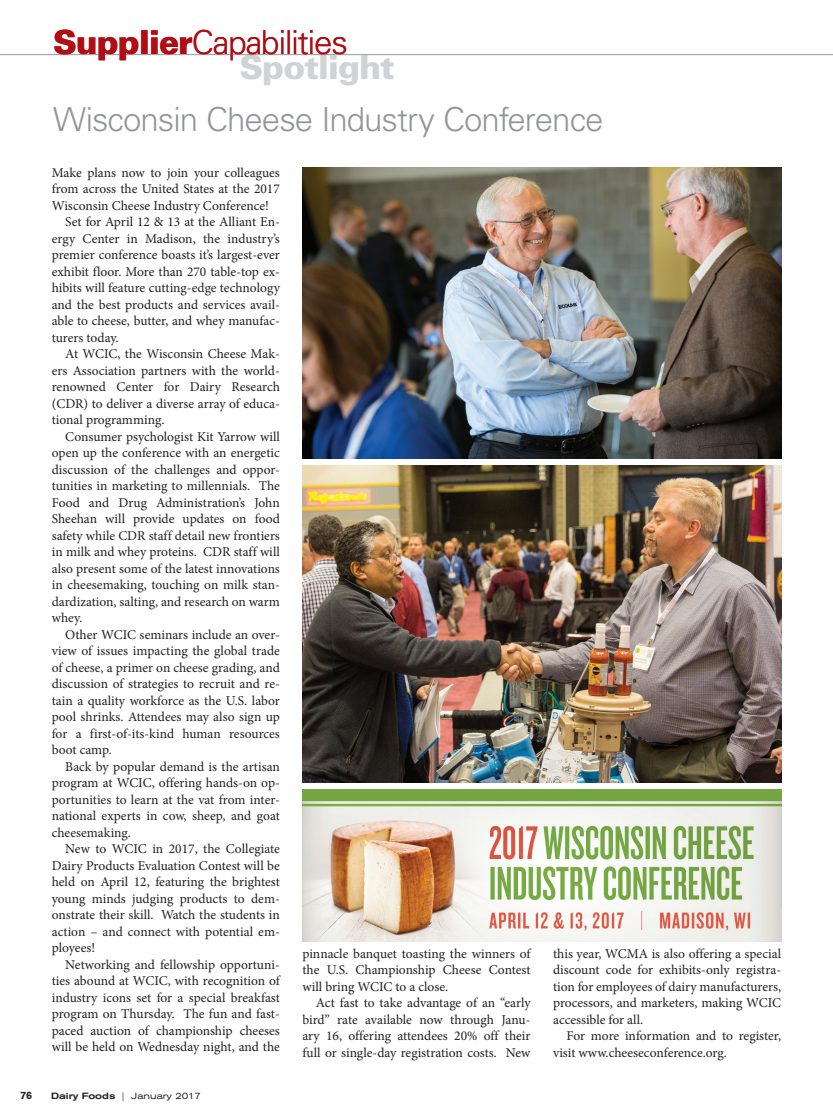
<style>
.page{position:relative;width:833px;height:1116px;background:#fff}
.page>*{position:absolute;margin:0;border:0;box-sizing:border-box;transform-origin:0 0}
.t1{font:300 33px "Univers";letter-spacing:-.03em;color:#939598}
.t2{font:300 33px "Univers";letter-spacing:-.03em;color:#b00d15}
.t3{font:900 33px "Univers";letter-spacing:-.03em;color:#d1d2d4}
.t4{font:13.5px/16.5px "Minion Pro";color:#231f20;text-align:justify}
.t5{font:700 10.5px "Akzidenz Grotesk BE";color:#231f20}
.t6{font:expanded 9px "Akzidenz Grotesk BE";color:#231f20}
.s1{font-weight:900}
.s2{font-weight:500}
</style>
<div class="page">
<hr style="left:0;top:54px;width:832px;height:1px;background:#939598">
<img style="left:302px;top:167px;width:479px;height:291px">
<img style="left:302px;top:465px;width:479px;height:318px">
<img style="left:302px;top:790px;width:479px;height:151px">
<h1 class="t2" style="left:53px;top:23px;width:296px"><span class="s1">Supplier</span>Capabilities</h1>
<h1 class="t3" style="left:239px;top:46px;width:157px">Spotlight</h1>
<h1 class="t1" style="left:53px;top:99px;width:552px">Wisconsin Cheese Industry Conference</h1>
<p class="t4" style="left:52px;top:164px;width:230px">Make plans now to join your colleagues</p>
<p class="t4" style="left:52px;top:181px;width:230px">from across the United States at the 2017</p>
<p class="t4" style="left:52px;top:197px;width:219px">Wisconsin Cheese Industry Conference!</p>
<p class="t4" style="left:65px;top:214px;width:216px">Set for April 12 &amp; 13 at the Alliant En-</p>
<p class="t4" style="left:52px;top:230px;width:229px">ergy Center in Madison, the industry’s</p>
<p class="t4" style="left:52px;top:247px;width:229px">premier conference boasts it’s largest-ever</p>
<p class="t4" style="left:52px;top:263px;width:230px">exhibit floor. More than 270 table-top ex-</p>
<p class="t4" style="left:52px;top:280px;width:230px">hibits will feature cutting-edge technology</p>
<p class="t4" style="left:52px;top:296px;width:230px">and the best products and services avail-</p>
<p class="t4" style="left:52px;top:313px;width:230px">able to cheese, butter, and whey manufac-</p>
<p class="t4" style="left:52px;top:329px;width:68px">turers today.</p>
<p class="t4" style="left:65px;top:346px;width:216px">At WCIC, the Wisconsin Cheese Mak-</p>
<p class="t4" style="left:52px;top:362px;width:230px">ers Association partners with the world-</p>
<p class="t4" style="left:52px;top:379px;width:229px">renowned Center for Dairy Research</p>
<p class="t4" style="left:52px;top:395px;width:230px">(CDR) to deliver a diverse array of educa-</p>
<p class="t4" style="left:52px;top:412px;width:114px">tional programming.</p>
<p class="t4" style="left:65px;top:428px;width:216px">Consumer psychologist Kit Yarrow will</p>
<p class="t4" style="left:52px;top:445px;width:229px">open up the conference with an energetic</p>
<p class="t4" style="left:52px;top:461px;width:230px">discussion of the challenges and oppor-</p>
<p class="t4" style="left:52px;top:478px;width:230px">tunities in marketing to millennials. The</p>
<p class="t4" style="left:52px;top:494px;width:230px">Food and Drug Administration’s John</p>
<p class="t4" style="left:52px;top:511px;width:229px">Sheehan will provide updates on food</p>
<p class="t4" style="left:52px;top:527px;width:230px">safety while CDR staff detail new frontiers</p>
<p class="t4" style="left:52px;top:544px;width:229px">in milk and whey proteins. CDR staff will</p>
<p class="t4" style="left:52px;top:560px;width:230px">also present some of the latest innovations</p>
<p class="t4" style="left:52px;top:577px;width:230px">in cheesemaking, touching on milk stan-</p>
<p class="t4" style="left:52px;top:593px;width:230px">dardization, salting, and research on warm</p>
<p class="t4" style="left:52px;top:610px;width:32px">whey.</p>
<p class="t4" style="left:65px;top:626px;width:216px">Other WCIC seminars include an over-</p>
<p class="t4" style="left:52px;top:643px;width:230px">view of issues impacting the global trade</p>
<p class="t4" style="left:52px;top:659px;width:230px">of cheese, a primer on cheese grading, and</p>
<p class="t4" style="left:52px;top:676px;width:230px">discussion of strategies to recruit and re-</p>
<p class="t4" style="left:52px;top:692px;width:229px">tain a quality workforce as the U.S. labor</p>
<p class="t4" style="left:52px;top:709px;width:230px">pool shrinks. Attendees may also sign up</p>
<p class="t4" style="left:52px;top:725px;width:230px">for a first-of-its-kind human resources</p>
<p class="t4" style="left:52px;top:742px;width:62px">boot camp.</p>
<p class="t4" style="left:65px;top:758px;width:216px">Back by popular demand is the artisan</p>
<p class="t4" style="left:52px;top:775px;width:229px">program at WCIC, offering hands-on op-</p>
<p class="t4" style="left:52px;top:791px;width:230px">portunities to learn at the vat from inter-</p>
<p class="t4" style="left:52px;top:808px;width:229px">national experts in cow, sheep, and goat</p>
<p class="t4" style="left:52px;top:824px;width:81px">cheesemaking.</p>
<p class="t4" style="left:65px;top:841px;width:216px">New to WCIC in 2017, the Collegiate</p>
<p class="t4" style="left:52px;top:857px;width:230px">Dairy Products Evaluation Contest will be</p>
<p class="t4" style="left:52px;top:874px;width:229px">held on April 12, featuring the brightest</p>
<p class="t4" style="left:52px;top:890px;width:229px">young minds judging products to dem-</p>
<p class="t4" style="left:52px;top:907px;width:229px">onstrate their skill. Watch the students in</p>
<p class="t4" style="left:52px;top:923px;width:230px">action – and connect with potential em-</p>
<p class="t4" style="left:52px;top:940px;width:45px">ployees!</p>
<p class="t4" style="left:65px;top:956px;width:216px">Networking and fellowship opportuni-</p>
<p class="t4" style="left:52px;top:973px;width:230px">ties abound at WCIC, with recognition of</p>
<p class="t4" style="left:52px;top:989px;width:230px">industry icons set for a special breakfast</p>
<p class="t4" style="left:52px;top:1006px;width:229px">program on Thursday. The fun and fast-</p>
<p class="t4" style="left:52px;top:1022px;width:229px">paced auction of championship cheeses</p>
<p class="t4" style="left:52px;top:1039px;width:230px">will be held on Wednesday night, and the</p>
<p class="t4" style="left:553px;top:945px;width:230px">this year, WCMA is also offering a special discount code for exhibits-only registra&shy;tion for employees of dairy manufacturers, processors, and marketers, making WCIC accessible for all.</p>
<p class="t4" style="left:553px;top:1028px;width:229px;text-indent:14px">For more information and to register, visit www.cheeseconference.org.</p>
<p class="t4" style="left:302px;top:945px;width:230px">pinnacle banquet toasting the winners of the U.S. Championship Cheese Contest will bring WCIC to a close.</p>
<p class="t4" style="left:302px;top:995px;width:229px;text-indent:14px">Act fast to take advantage of an “early bird” rate available now through Janu&shy;ary 16, offering attendees 20% off their full or single-day registration costs. New</p>
<p class="t5" style="left:21px;top:1089px;width:13px">76</p>
<p class="t6" style="left:51px;top:1091px;width:151px"><span class="s2">Dairy Foods</span> | January 2017</p>
</div>
